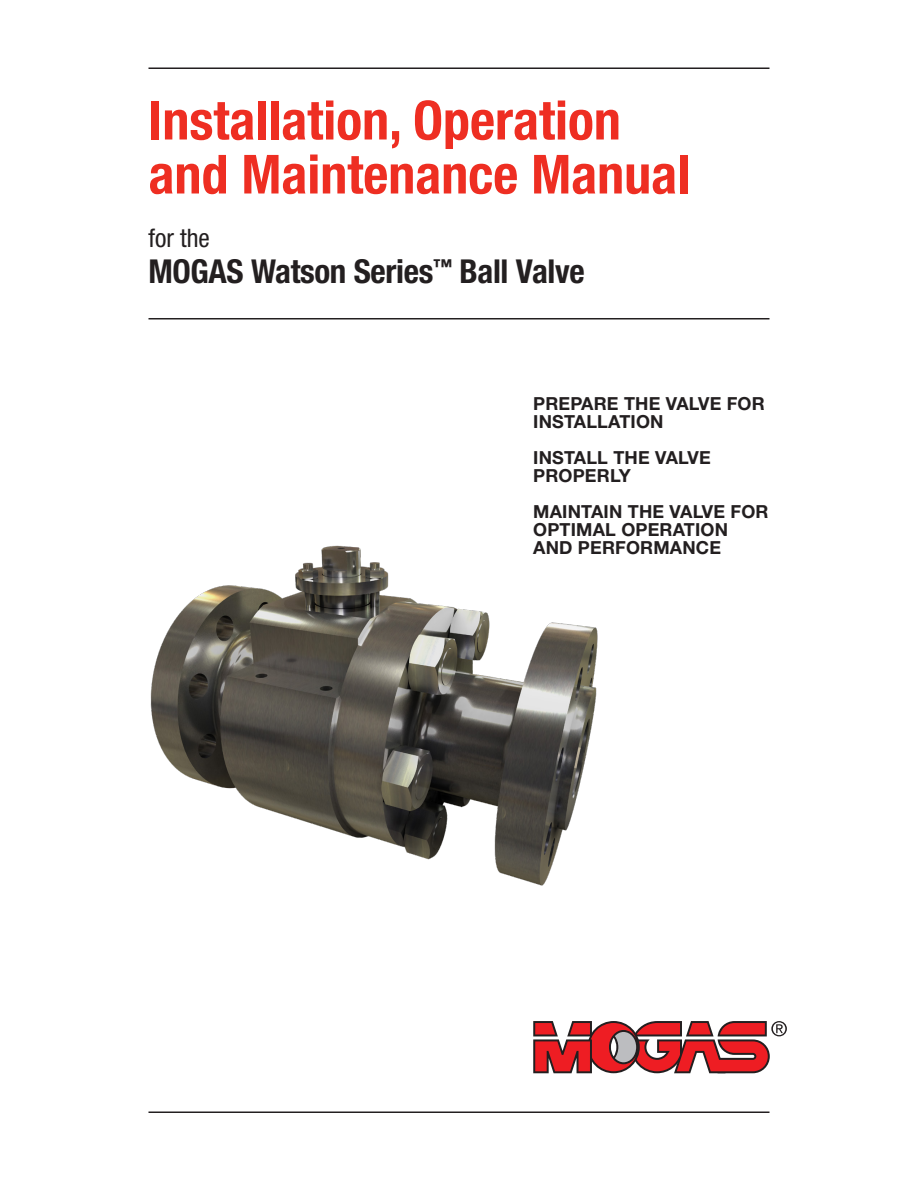
<style>
.page{position:relative;width:918px;height:1188px;background:#fff}
.page>*{position:absolute;margin:0;border:0;box-sizing:border-box;transform-origin:0 0}
.t1{font:700 condensed 54px/54px "Helvetica Neue LT Pro";color:#ee2e22}
.t2{font:700 condensed 33px "Helvetica Neue LT Pro";letter-spacing:-.01em;color:#231f20}
.t3{font:condensed 25.5px "Helvetica Neue LT Pro";color:#231f20}
.task{font:700 18px/18px "Helvetica Neue LT Pro";letter-spacing:.01em;color:#231f20}
</style>
<div class="page">
<svg style="left:533px;top:1021px;width:254px;height:52px"></svg>
<hr style="left:148px;top:1112px;width:622px;height:1px;background:#231f20">
<hr style="left:148px;top:318px;width:622px;height:1px;background:#231f20">
<hr style="left:148px;top:67px;width:622px;height:2px;background:#231f20">
<img style="left:150px;top:545px;width:448px;height:341px">
<p class="t1" style="left:148px;top:93px;width:543px">Installation, Operation and Maintenance Manual</p>
<p class="t3" style="left:148px;top:224px;width:63px">for the</p>
<p class="t2" style="left:148px;top:252px;width:438px">MOGAS Watson Series<sup>™</sup> Ball Valve</p>
<p class="task" style="left:533px;top:394px;width:233px">PREPARE THE VALVE FOR<br>INSTALLATION</p>
<p class="task" style="left:533px;top:448px;width:179px">INSTALL THE VALVE<br>PROPERLY</p>
<p class="task" style="left:533px;top:502px;width:237px">MAINTAIN THE VALVE FOR<br>OPTIMAL OPERATION<br>AND PERFORMANCE</p>
</div>
